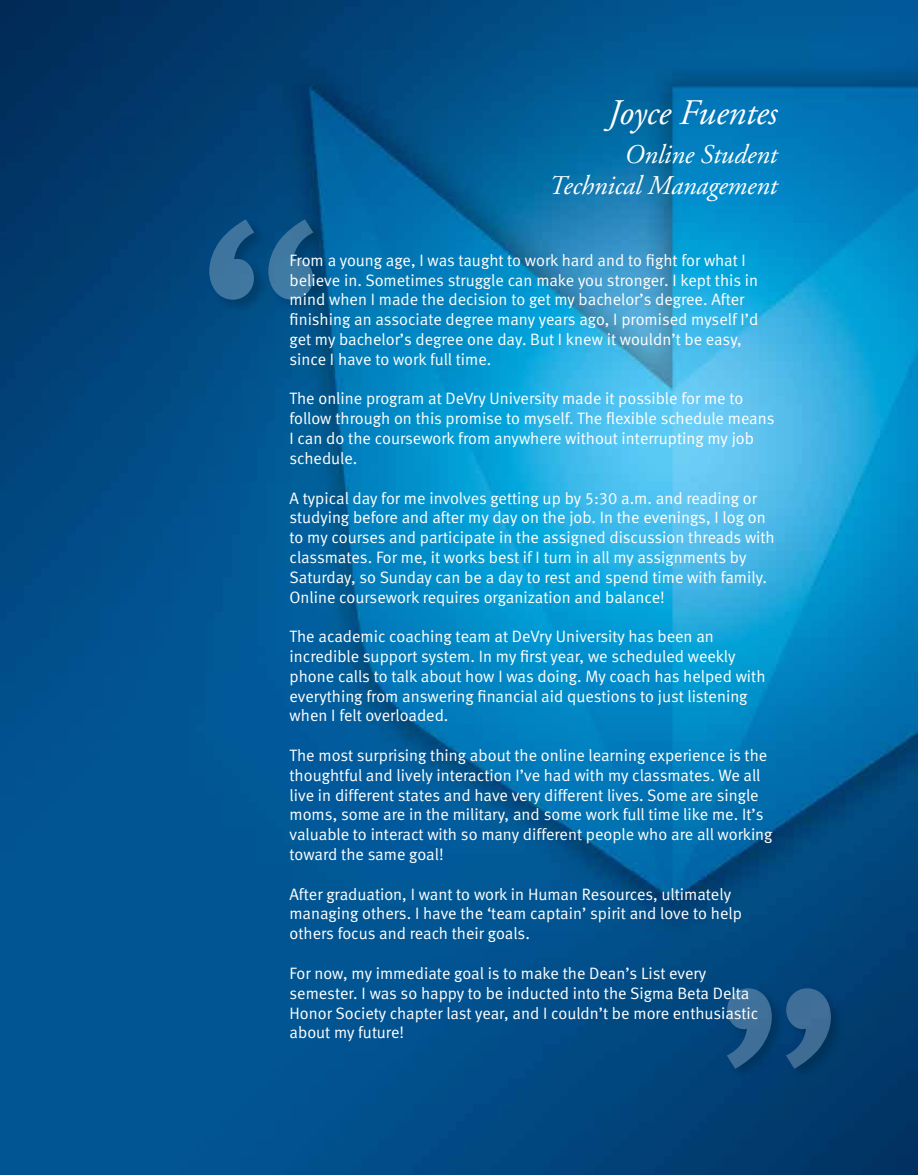
<style>
.page{position:relative;width:918px;height:1175px;background:#fff}
.page>*{position:absolute;margin:0;border:0;box-sizing:border-box;transform-origin:0 0}
.t1{font:300px "Meta Normal LF";color:#fff}
.t2{font:italic 36px "Adobe Garamond";letter-spacing:-.01em;color:#fff}
.t3{font:italic 27px/30.6px "Adobe Garamond";letter-spacing:-.005em;color:#fff;text-align:right}
.t4{font:16.5px/19.8px "Meta Normal LF";color:#fff}
</style>
<div class="page">
<img style="left:0;top:0;width:918px;height:1174px">
<div style="left:726px;top:987px;width:120px;height:95px;background:#000;opacity:.75"></div>
<div style="left:208px;top:219px;width:120px;height:95px;background:#000;opacity:.75"></div>
<h2 class="t2" style="left:606px;top:93px;width:171px">Joyce Fuentes</h2>
<h3 class="t3" style="left:548px;top:140px;width:230px">Online Student<br>Technical Management</h3>
<h1 class="t1" style="left:191px;top:155px;width:139px">“</h1>
<p class="t4" style="left:290px;top:250px;width:470px">From a young age, I was taught to work hard and to fight for what I believe in. Sometimes struggle can make you stronger. I kept this in mind when I made the decision to get my bachelor’s degree. After finishing an associate degree many years ago, I promised myself I’d get my bachelor’s degree one day. But I knew it wouldn’t be easy, since I have to work full time.</p>
<p class="t4" style="left:290px;top:388px;width:486px">The online program at DeVry University made it possible for me to follow through on this promise to myself. The flexible schedule means I can do the coursework from anywhere without interrupting my job schedule.</p>
<p class="t4" style="left:290px;top:487px;width:487px">A typical day for me involves getting up by 5:30 a.m. and reading or studying before and after my day on the job. In the evenings, I log on to my courses and participate in the assigned discussion threads with classmates. For me, it works best if I turn in all my assignments by Saturday, so Sunday can be a day to rest and spend time with family.<br>Online coursework requires organization and balance!</p>
<p class="t4" style="left:290px;top:626px;width:478px">The academic coaching team at DeVry University has been an incredible support system. In my first year, we scheduled weekly phone calls to talk about how I was doing. My coach has helped with everything from answering financial aid questions to just listening when I felt overloaded.</p>
<p class="t4" style="left:290px;top:745px;width:485px">The most surprising thing about the online learning experience is the thoughtful and lively interaction I’ve had with my classmates. We all live in different states and have very different lives. Some are single moms, some are in the military, and some work full time like me. It’s valuable to interact with so many different people who are all working toward the same goal!</p>
<p class="t4" style="left:290px;top:883px;width:454px">After graduation, I want to work in Human Resources, ultimately managing others. I have the ‘team captain’ spirit and love to help others focus and reach their goals.</p>
<p class="t4" style="left:290px;top:963px;width:470px">For now, my immediate goal is to make the Dean’s List every semester. I was so happy to be inducted into the Sigma Beta Delta Honor Society chapter last year, and I couldn’t be more enthusiastic about my future!</p>
<h1 class="t1" style="left:712px;top:920px;width:139px">”</h1>
</div>
